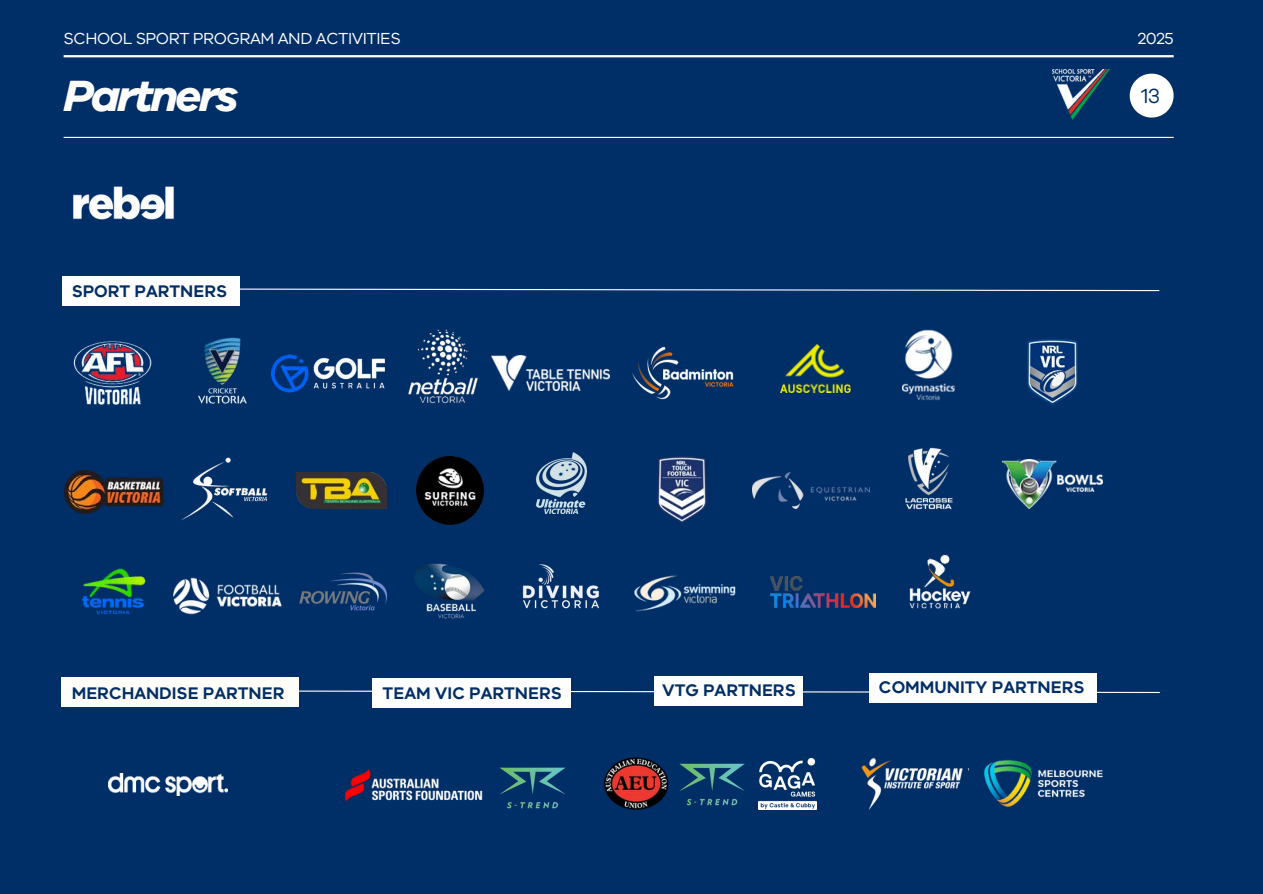
<style>
.page{position:relative;width:1263px;height:894px;background:#fff}
.page>*{position:absolute;margin:0;border:0;box-sizing:border-box;transform-origin:0 0}
.t1{font:italic 700 45.15px "VIC";letter-spacing:-.065em;color:#fff}
.t2{font:21.15px "VIC";color:#002e67}
.t3{font:600 17.25px "VIC";color:#002e67}
.t4{font:16.5px "VIC";letter-spacing:-.025em;color:#fff}
</style>
<div class="page">
<div style="left:0;top:0;width:1263px;height:893px;background:#002e67"></div>
<hr style="left:64px;top:55px;width:1110px;height:2px;background:#fff">
<hr style="left:64px;top:137px;width:1110px;height:1px;background:#fff">
<svg style="left:1130px;top:74px;width:43px;height:43px"></svg>
<img style="left:1052px;top:69px;width:58px;height:51px">
<img style="left:632px;top:346px;width:102px;height:54px">
<img style="left:64px;top:470px;width:99px;height:43px">
<img style="left:1003px;top:459px;width:100px;height:50px">
<img style="left:522px;top:564px;width:78px;height:45px">
<img style="left:753px;top:473px;width:117px;height:36px">
<img style="left:173px;top:577px;width:109px;height:38px">
<img style="left:299px;top:572px;width:88px;height:39px">
<img style="left:1027px;top:340px;width:51px;height:64px">
<img style="left:416px;top:456px;width:68px;height:68px">
<img style="left:634px;top:575px;width:102px;height:37px">
<img style="left:82px;top:568px;width:64px;height:47px">
<img style="left:657px;top:456px;width:50px;height:67px">
<img style="left:535px;top:452px;width:51px;height:62px">
<img style="left:297px;top:473px;width:90px;height:36px">
<img style="left:108px;top:773px;width:119px;height:22px">
<img style="left:604px;top:757px;width:61px;height:51px">
<img style="left:665px;top:758px;width:151px;height:51px">
<svg style="left:239px;top:288px;width:921px;height:3px"></svg>
<div style="left:62px;top:276px;width:177px;height:29px;background:#fff"></div>
<svg style="left:299px;top:689px;width:861px;height:4px"></svg>
<div style="left:62px;top:677px;width:237px;height:30px;background:#fffef9"></div>
<div style="left:373px;top:678px;width:198px;height:29px;background:#fff"></div>
<div style="left:654px;top:676px;width:149px;height:29px;background:#fff"></div>
<div style="left:868px;top:673px;width:228px;height:29px;background:#fff"></div>
<img style="left:905px;top:447px;width:48px;height:63px">
<img style="left:909px;top:554px;width:62px;height:55px">
<img style="left:491px;top:355px;width:118px;height:35px">
<img style="left:781px;top:344px;width:70px;height:48px">
<img style="left:902px;top:330px;width:53px;height:70px">
<img style="left:181px;top:457px;width:87px;height:63px">
<img style="left:345px;top:769px;width:138px;height:33px">
<img style="left:861px;top:758px;width:108px;height:52px">
<img style="left:73px;top:341px;width:77px;height:64px">
<img style="left:984px;top:760px;width:119px;height:48px">
<img style="left:500px;top:767px;width:66px;height:42px">
<img style="left:414px;top:563px;width:71px;height:56px">
<img style="left:150px;top:337px;width:122px;height:67px">
<img style="left:272px;top:354px;width:112px;height:39px">
<img style="left:408px;top:329px;width:70px;height:74px">
<img style="left:73px;top:186px;width:101px;height:34px">
<img style="left:771px;top:576px;width:104px;height:31px">
<p class="t4" style="left:64px;top:28px;width:339px">SCHOOL SPORT PROGRAM AND ACTIVITIES</p>
<p class="t4" style="left:1138px;top:28px;width:37px">2025</p>
<p class="t1" style="left:64px;top:66px;width:177px">Partners</p>
<p class="t3" style="left:72px;top:279px;width:157px">SPORT PARTNERS</p>
<p class="t2" style="left:1141px;top:81px;width:20px">13</p>
<h2 class="t3" style="left:72px;top:681px;width:214px">MERCHANDISE PARTNER</h2>
<p class="t3" style="left:383px;top:681px;width:181px">TEAM VIC PARTNERS</p>
<p class="t3" style="left:662px;top:679px;width:135px">VTG PARTNERS</p>
<p class="t3" style="left:879px;top:675px;width:207px">COMMUNITY PARTNERS</p>
</div>
